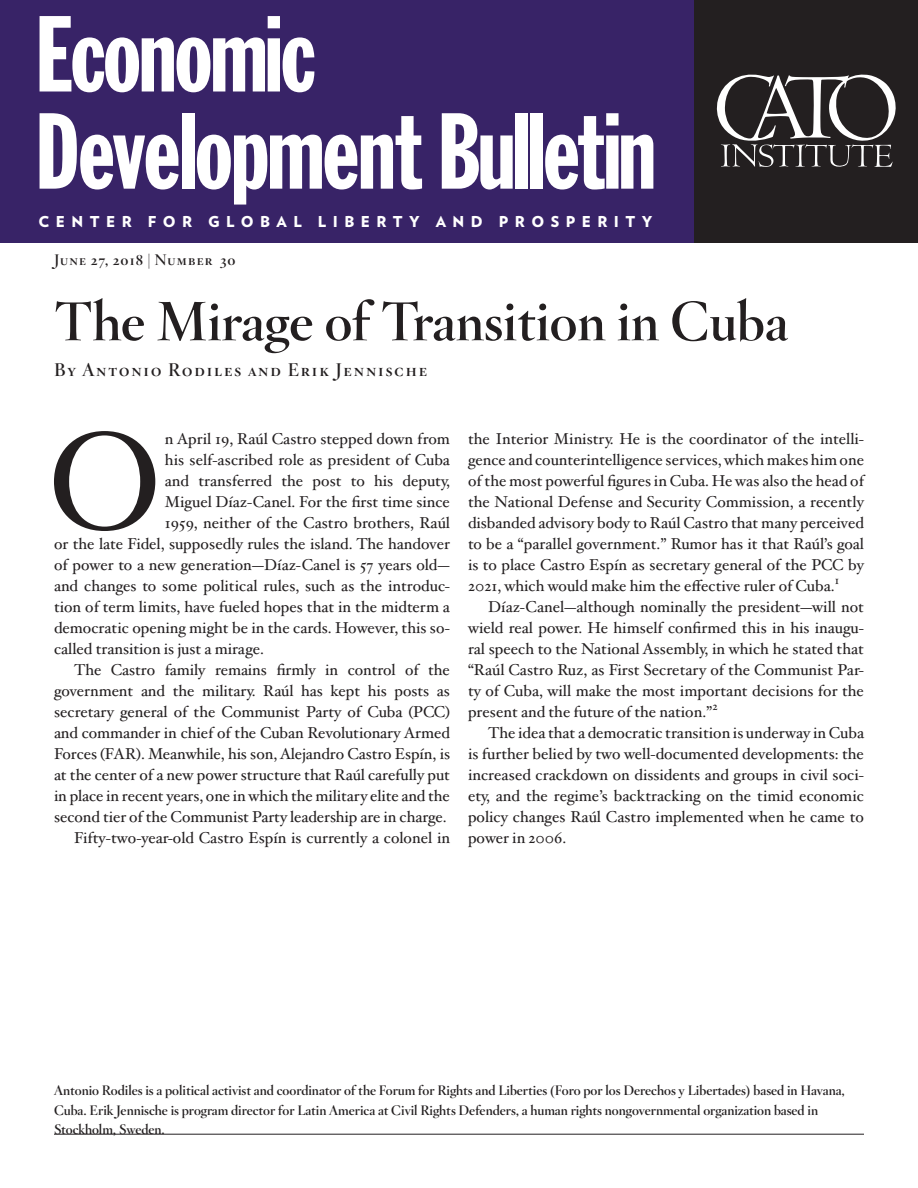
<style>
.page{position:relative;width:918px;height:1188px;background:#fff}
.page>*{position:absolute;margin:0;border:0;box-sizing:border-box;transform-origin:0 0}
.Body__Drop_Cap{font:137.55px "Hoefler Txt";color:#231f20}
.t1{font:105.9px/97.2px "Franklin Gothic Std Extra Cond";letter-spacing:-.025em;color:#fff}
.Book_Title{font:700 54px "Hoefler Titling";letter-spacing:-.005em;color:#231f20}
.Author{font:700 18px "Hoefler Titling";letter-spacing:.075em;color:#231f20}
.Body{font:15.75px/21px "Hoefler Txt";color:#231f20;text-align:justify}
.Body__Drop_Cap-2{font:15.75px "Hoefler Txt";color:#231f20}
.t2{font:900 15px "Verlag";letter-spacing:.43em;color:#fff}
.t3{font:700 15px "Hoefler Titling";letter-spacing:.05em;color:#231f20}
.Author_Bio{font:700 13.5px/19.5px "Hoefler Titling";color:#231f20}
</style>
<div class="page">
<div style="left:0;top:0;width:695px;height:243px;background:#382367"></div>
<div style="left:695px;top:0;width:223px;height:243px;background:#231f20"></div>
<svg style="left:716px;top:74px;width:180px;height:93px"></svg>
<hr style="left:54px;top:1134px;width:810px;height:1px;background:#231f20">
<h2 class="t1" style="left:35px;top:9px;width:622px">Economic<br>Development Bulletin</h2>
<p class="t2" style="left:38px;top:210px;width:616px">CENTER FOR GLOBAL LIBERTY AND PROSPERITY</p>
<p class="t3" style="left:54px;top:248px;width:183px">June 27, 2018 | Number 30</p>
<p class="Book_Title" style="left:54px;top:278px;width:736px">The Mirage of Transition in Cuba</p>
<p class="Author" style="left:54px;top:355px;width:375px">By Antonio Rodiles and Erik Jennische</p>
<p class="Body__Drop_Cap" style="left:48px;top:379px;width:115px">O</p>
<p class="Body__Drop_Cap-2" style="left:165px;top:427px;width:287px">n April 19, Raúl Castro stepped down from</p>
<p class="Body__Drop_Cap-2" style="left:165px;top:448px;width:287px">his self-ascribed role as president of Cuba</p>
<p class="Body__Drop_Cap-2" style="left:165px;top:469px;width:287px">and transferred the post to his deputy,</p>
<p class="Body__Drop_Cap-2" style="left:165px;top:490px;width:287px">Miguel Díaz-Canel. For the first time since</p>
<p class="Body__Drop_Cap-2" style="left:165px;top:511px;width:287px">1959, neither of the Castro brothers, Raúl</p>
<p class="Body__Drop_Cap-2" style="left:54px;top:532px;width:398px">or the late Fidel, supposedly rules the island. The handover</p>
<p class="Body__Drop_Cap-2" style="left:54px;top:553px;width:397px">of power to a new generation—Díaz-Canel is 57 years old—</p>
<p class="Body__Drop_Cap-2" style="left:54px;top:574px;width:398px">and changes to some political rules, such as the introduc-</p>
<p class="Body__Drop_Cap-2" style="left:54px;top:595px;width:398px">tion of term limits, have fueled hopes that in the midterm a</p>
<p class="Body__Drop_Cap-2" style="left:54px;top:616px;width:398px">democratic opening might be in the cards. However, this so-</p>
<p class="Body__Drop_Cap-2" style="left:54px;top:637px;width:212px">called transition is just a mirage.</p>
<p class="Body" style="left:54px;top:658px;width:398px;text-indent:20px">The Castro family remains firmly in control of the government and the military. Raúl has kept his posts as secretary general of the Communist Party of Cuba (PCC) and commander in chief of the Cuban Revolutionary Armed Forces (FAR). Meanwhile, his son, Alejandro Castro Espín, is at the center of a new power structure that Raúl carefully put in place in recent years, one in which the military elite and the second tier of the Communist Party leadership are in charge.</p>
<p class="Body" style="left:74px;top:826px;width:377px">Fifty-two-year-old Castro Espín is currently a colonel in</p>
<p class="Body" style="left:468px;top:427px;width:398px">the Interior Ministry. He is the coordinator of the intelli&shy;gence and counterintelligence services, which makes him one of the most powerful figures in Cuba. He was also the head of the National Defense and Security Commission, a recently disbanded advisory body to Raúl Castro that many perceived to be a “parallel government.” Rumor has it that Raúl’s goal is to place Castro Espín as secretary general of the PCC by 2021, which would make him the effective ruler of Cuba.<sup>1</sup></p>
<p class="Body" style="left:468px;top:595px;width:398px;text-indent:20px">Díaz-Canel—although nominally the president—will not wield real power. He himself confirmed this in his inaugu&shy;ral speech to the National Assembly, in which he stated that “Raúl Castro Ruz, as First Secretary of the Communist Par&shy;ty of Cuba, will make the most important decisions for the present and the future of the nation.”<sup>2</sup></p>
<p class="Body" style="left:468px;top:721px;width:398px;text-indent:20px">The idea that a democratic transition is underway in Cuba is further belied by two well-documented developments: the increased crackdown on dissidents and groups in civil soci&shy;ety, and the regime’s backtracking on the timid economic policy changes Raúl Castro implemented when he came to power in 2006.</p>
<p class="Author_Bio" style="left:54px;top:1079px;width:792px">Antonio Rodiles is a political activist and coordinator of the Forum for Rights and Liberties (Foro por los Derechos y Libertades) based in Havana,<br>Cuba. Erik Jennische is program director for Latin America at Civil Rights Defenders, a human rights nongovernmental organization based in<br>Stockholm, Sweden.</p>
</div>
